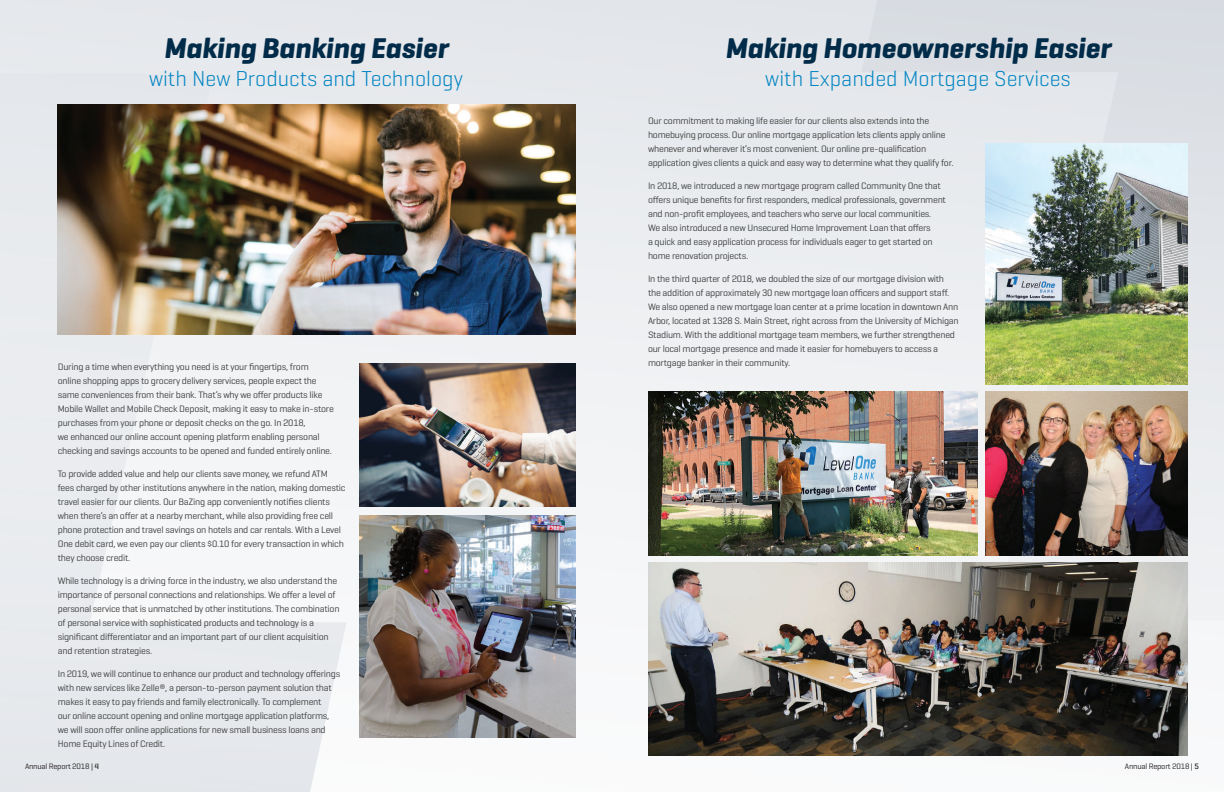
<style>
.page{position:relative;width:1224px;height:792px;background:#fff}
.page>*{position:absolute;margin:0;border:0;box-sizing:border-box;transform-origin:0 0}
.t1{font:italic 700 29.1px "Geogrotesque";color:#002b49}
.t2{font:300 22px "Geogrotesque";color:#0084c2}
.t3{font:9.5px/14px "Geogrotesque";letter-spacing:-.025em;color:#3e3e3f}
.t4{font:8px "Geogrotesque";letter-spacing:-.025em;color:#231f20}
.s1{font-weight:500}
</style>
<div class="page">
<div style="left:0;top:0;width:1224px;height:792px;background:linear-gradient(to bottom,#e4e7eb,#f3f5f6)"></div>
<img style="left:58px;top:104px;width:518px;height:230px">
<img style="left:648px;top:562px;width:540px;height:194px">
<img style="left:986px;top:143px;width:202px;height:241px">
<img style="left:648px;top:392px;width:330px;height:163px">
<img style="left:986px;top:392px;width:202px;height:163px">
<img style="left:359px;top:363px;width:217px;height:144px">
<img style="left:359px;top:516px;width:217px;height:222px">
<h1 class="t1" style="left:164px;top:30px;width:286px">Making Banking Easier</h1>
<h2 class="t2" style="left:149px;top:65px;width:315px">with New Products and Technology</h2>
<h1 class="t1" style="left:725px;top:30px;width:387px">Making Homeownership Easier</h1>
<h2 class="t2" style="left:765px;top:65px;width:307px">with Expanded Mortgage Services</h2>
<p class="t3" style="left:648px;top:114px;width:307px">Our commitment to making life easier for our clients also extends into the homebuying process. Our online mortgage application lets clients apply online whenever and wherever it’s most convenient. Our online pre-qualification application gives clients a quick and easy way to determine what they qualify for.</p>
<p class="t3" style="left:648px;top:179px;width:300px">In 2018, we introduced a new mortgage program called Community One that offers unique benefits for first responders, medical professionals, government and non-profit employees, and teachers who serve our local communities.<br>We also introduced a new Unsecured Home Improvement Loan that offers<br>a quick and easy application process for individuals eager to get started on home renovation projects.</p>
<p class="t3" style="left:648px;top:272px;width:312px">In the third quarter of 2018, we doubled the size of our mortgage division with the addition of approximately 30 new mortgage loan officers and support staff.<br>We also opened a new mortgage loan center at a prime location in downtown Ann Arbor, located at 1328 S. Main Street, right across from the University of Michigan Stadium. With the additional mortgage team members, we further strengthened our local mortgage presence and made it easier for homebuyers to access a mortgage banker in their community.</p>
<p class="t3" style="left:58px;top:360px;width:278px">During a time when everything you need is at your fingertips, from online shopping apps to grocery delivery services, people expect the same conveniences from their bank. That’s why we offer products like Mobile Wallet and Mobile Check Deposit, making it easy to make in-store purchases from your phone or deposit checks on the go. In 2018,<br>we enhanced our online account opening platform enabling personal checking and savings accounts to be opened and funded entirely online.</p>
<p class="t3" style="left:58px;top:467px;width:289px">To provide added value and help our clients save money, we refund ATM fees charged by other institutions anywhere in the nation, making domestic travel easier for our clients. Our BaZing app conveniently notifies clients when there’s an offer at a nearby merchant, while also providing free cell phone protection and travel savings on hotels and car rentals. With a Level One debit card, we even pay our clients $0.10 for every transaction in which they choose credit.</p>
<p class="t3" style="left:58px;top:574px;width:283px">While technology is a driving force in the industry, we also understand the importance of personal connections and relationships. We offer a level of personal service that is unmatched by other institutions. The combination of personal service with sophisticated products and technology is a significant differentiator and an important part of our client acquisition and retention strategies.</p>
<p class="t3" style="left:58px;top:667px;width:284px">In 2019, we will continue to enhance our product and technology offerings with new services like Zelle®, a person-to-person payment solution that makes it easy to pay friends and family electronically. To complement<br>our online account opening and online mortgage application platforms, we will soon offer online applications for new small business loans and Home Equity Lines of Credit.</p>
<p class="t4" style="left:25px;top:761px;width:76px">Annual Report 2018 | <span class="s1">4</span></p>
<p class="t4" style="left:1125px;top:761px;width:76px">Annual Report 2018 | <span class="s1">5</span></p>
</div>
